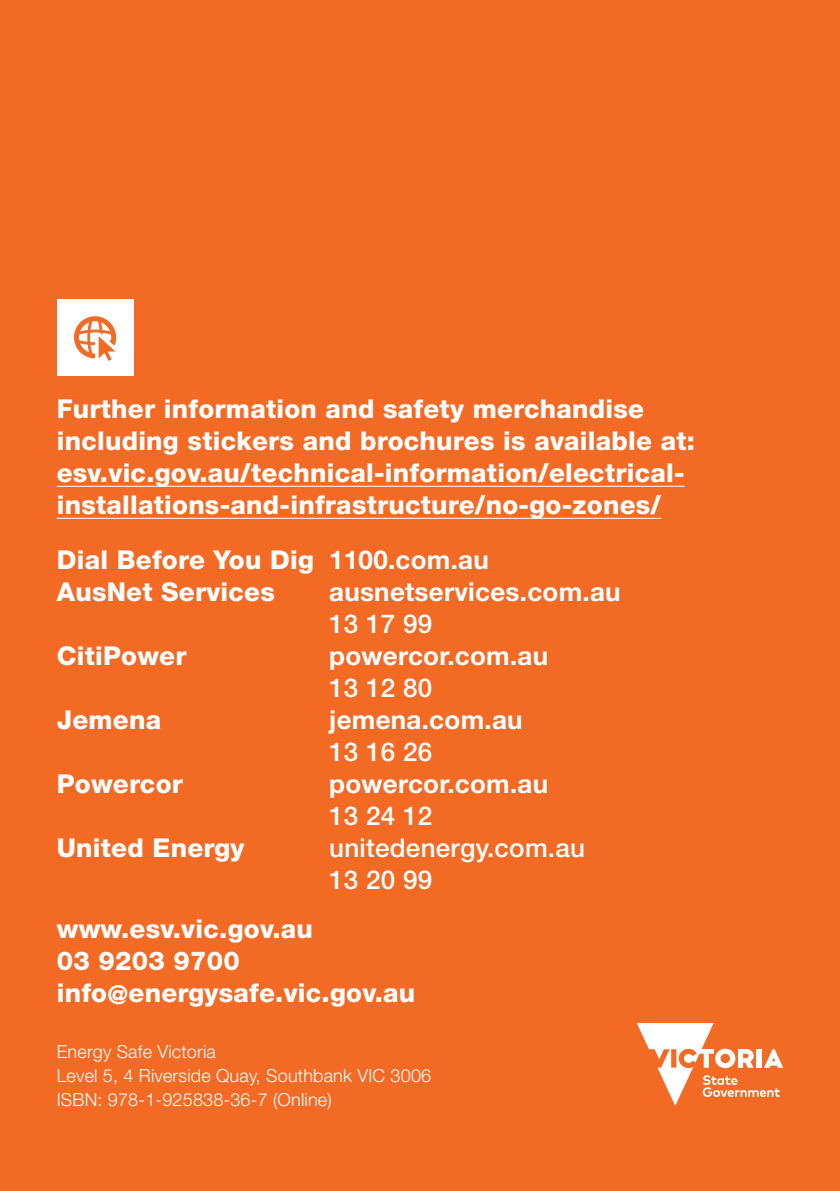
<style>
.page{position:relative;width:840px;height:1191px;background:#fff}
.page>*{position:absolute;margin:0;border:0;box-sizing:border-box;transform-origin:0 0}
.t1{font:800 26px/32px "Helvetica Neue LT Std";letter-spacing:.01em;color:#fff}
.t2{font:700 26px "Helvetica Neue LT Std";letter-spacing:.01em;color:#fff}
.t3{font:500 26px/32px "Helvetica Neue LT Std";letter-spacing:.01em;color:#fff}
.t4{font:300 18px/24px "Helvetica Neue LT Std";letter-spacing:.01em;color:#fff}
.s1{font-weight:700}
</style>
<div class="page">
<div style="left:0;top:0;width:839px;height:1191px;background:#f26a24"></div>
<hr style="left:57px;top:486px;width:627px;height:1px;background:#fff">
<hr style="left:57px;top:518px;width:603px;height:1px;background:#fff">
<div style="left:57px;top:300px;width:76px;height:76px;background:#fff"></div>
<svg style="left:74px;top:316px;width:42px;height:45px"></svg>
<svg style="left:637px;top:1023px;width:145px;height:83px"></svg>
<p class="t1" style="left:57px;top:393px;width:639px">Further information and safety merchandise including stickers and brochures is available at: esv.vic.gov.au/technical-information/electrical&shy;installations-and-infrastructure/no-go-zones/</p>
<p class="t1" style="left:57px;top:543px;width:433px">Dial Before You Dig <span class="s1">1100.com.au<br></span>AusNet Services</p>
<p class="t2" style="left:329px;top:575px;width:293px">ausnetservices.com.au</p>
<p class="t3" style="left:329px;top:607px;width:105px">13 17 99</p>
<p class="t1" style="left:57px;top:639px;width:131px">CitiPower</p>
<p class="t2" style="left:329px;top:639px;width:220px">powercor.com.au</p>
<p class="t3" style="left:329px;top:671px;width:105px">13 12 80</p>
<p class="t1" style="left:57px;top:704px;width:106px">Jemena</p>
<p class="t2" style="left:329px;top:703px;width:195px">jemena.com.au</p>
<p class="t3" style="left:329px;top:735px;width:105px">13 16 26</p>
<p class="t1" style="left:57px;top:768px;width:128px">Powercor</p>
<p class="t2" style="left:329px;top:767px;width:220px">powercor.com.au</p>
<p class="t3" style="left:329px;top:799px;width:105px">13 24 12</p>
<p class="t1" style="left:57px;top:832px;width:189px">United Energy</p>
<p class="t3" style="left:329px;top:831px;width:257px">unitedenergy.com.au<br>13 20 99</p>
<p class="t1" style="left:57px;top:912px;width:360px">www.esv.vic.gov.au<br>03 9203 9700 info@energysafe.vic.gov.au</p>
<p class="t4" style="left:57px;top:1039px;width:376px">Energy Safe Victoria<br>Level 5, 4 Riverside Quay, Southbank VIC 3006<br>ISBN: 978-1-925838-36-7 (Online)</p>
</div>
